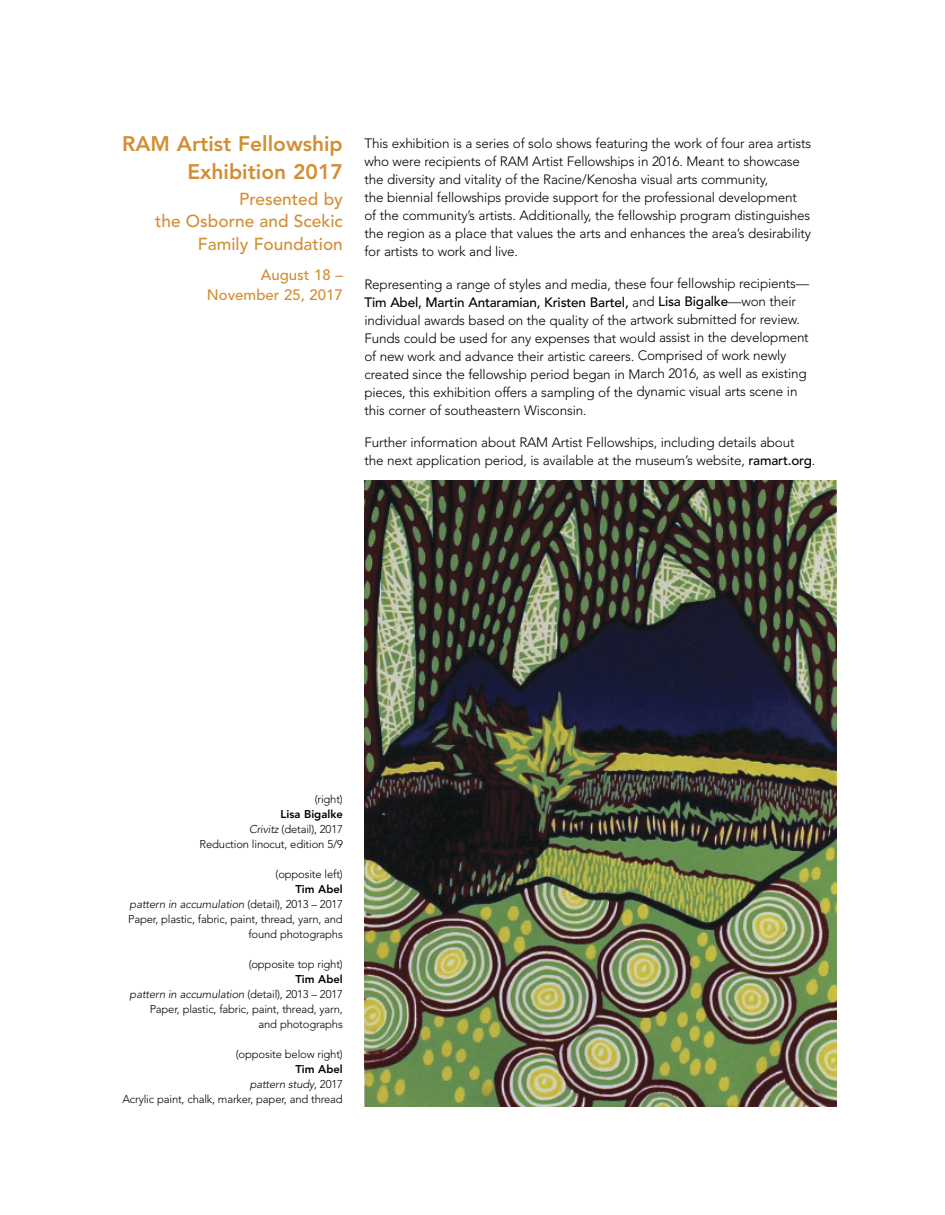
<style>
.page{position:relative;width:945px;height:1215px;background:#fff}
.page>*{position:absolute;margin:0;border:0;box-sizing:border-box;transform-origin:0 0}
.t1{font:800 21px/28.5px "Avenir";color:#d38e34;text-align:right}
.t2{font:500 17.25px/22.5px "Avenir";color:#d38e34;text-align:right}
.t3{font:500 15px/19.5px "Avenir";color:#d38e34;text-align:right}
.t4{font:300 13.5px/18px "Avenir";letter-spacing:-.015em;color:#000}
.t5{font:300 11.25px/15px "Avenir";letter-spacing:-.015em;color:#000;text-align:right}
.s1{font-weight:500}
.s2{font-weight:800}
.s3{font-style:italic}
</style>
<div class="page">
<img style="left:364px;top:481px;width:473px;height:626px">
<h1 class="t1" style="left:122px;top:129px;width:222px">RAM Artist Fellowship<br>Exhibition 2017</h1>
<p class="t2" style="left:155px;top:187px;width:189px">Presented by<br>the Osborne and Scekic<br>Family Foundation</p>
<p class="t3" style="left:207px;top:264px;width:137px">August 18 –<br>November 25, 2017</p>
<p class="t4" style="left:364px;top:135px;width:448px">This exhibition is a series of solo shows featuring the work of four area artists who were recipients of RAM Artist Fellowships in 2016. Meant to showcase the diversity and vitality of the Racine/Kenosha visual arts community,<br>the biennial fellowships provide support for the professional development of the community’s artists. Additionally, the fellowship program distinguishes the region as a place that values the arts and enhances the area’s desirability for artists to work and live.</p>
<p class="t4" style="left:364px;top:275px;width:446px">Representing a range of styles and media, these four fellowship recipients— <span class="s1">Tim Abel, Martin Antaramian, Kristen Bartel,</span> and <span class="s1">Lisa Bigalke</span>—won their individual awards based on the quality of the artwork submitted for review.<br>Funds could be used for any expenses that would assist in the development of new work and advance their artistic careers. Comprised of work newly created since the fellowship period began in March 2016, as well as existing pieces, this exhibition offers a sampling of the dynamic visual arts scene in this corner of southeastern Wisconsin.</p>
<p class="t4" style="left:364px;top:433px;width:452px">Further information about RAM Artist Fellowships, including details about the next application period, is available at the museum’s website, <span class="s1">ramart.org</span>.</p>
<p class="t5" style="left:315px;top:792px;width:30px">(right)</p>
<p class="t5" style="left:200px;top:807px;width:145px"><span class="s2">Lisa Bigalke<br></span><span class="s3">Crivitz</span> (detail), 2017<br>Reduction linocut, edition 5/9</p>
<p class="t5" style="left:276px;top:867px;width:69px">(opposite left)</p>
<p class="t5" style="left:128px;top:882px;width:216px"><span class="s2">Tim Abel<br></span><span class="s3">pattern in accumulation</span> (detail), 2013 – 2017<br>Paper, plastic, fabric, paint, thread, yarn, and found photographs</p>
<p class="t5" style="left:249px;top:957px;width:96px">(opposite top right)</p>
<p class="t5" style="left:130px;top:972px;width:215px"><span class="s2">Tim Abel<br></span><span class="s3">pattern in accumulation</span> (detail), 2013 – 2017<br>Paper, plastic, fabric, paint, thread, yarn, and photographs</p>
<p class="t5" style="left:236px;top:1047px;width:108px">(opposite below right)</p>
<p class="t5" style="left:122px;top:1062px;width:222px"><span class="s2">Tim Abel<br></span><span class="s3">pattern study</span>, 2017<br>Acrylic paint, chalk, marker, paper, and thread</p>
</div>
